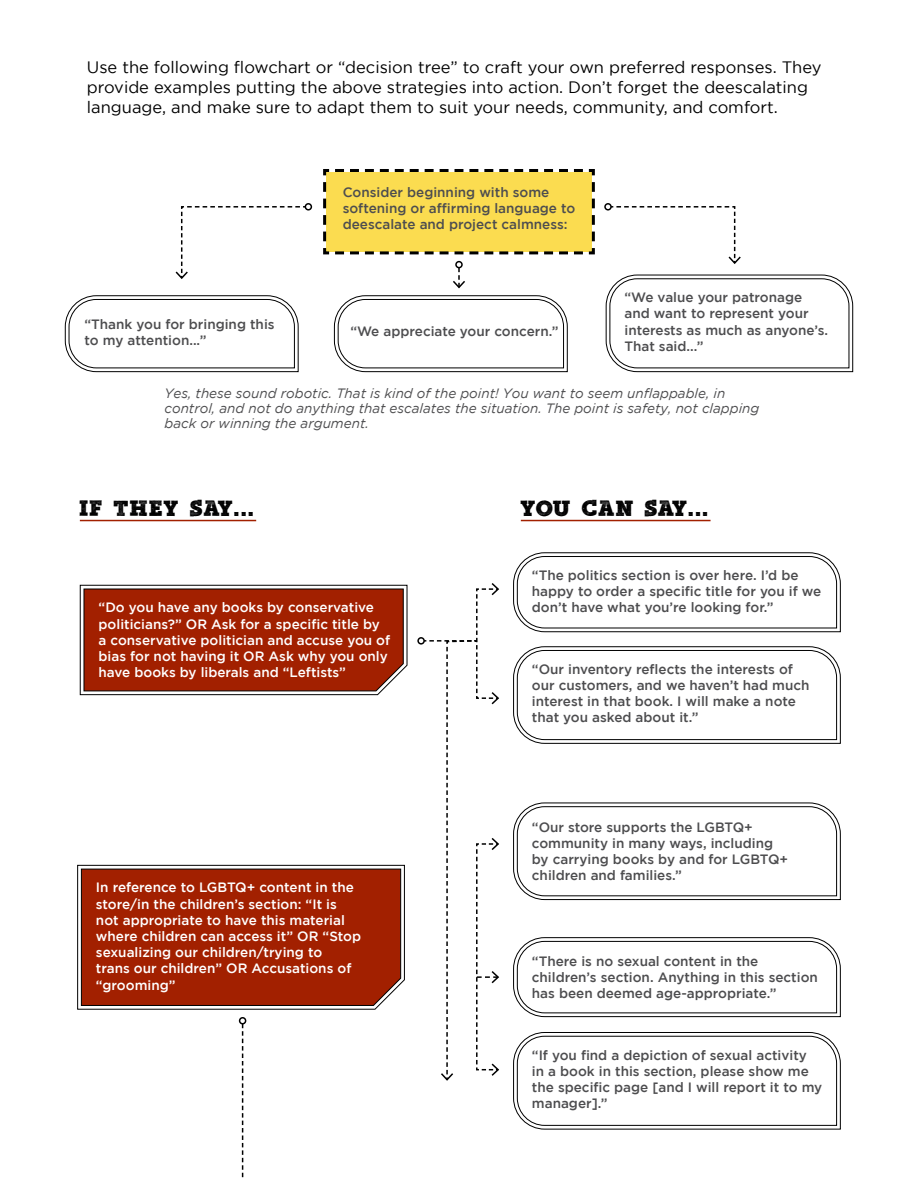
<style>
.page{position:relative;width:918px;height:1188px;background:#fff}
.page>*{position:absolute;margin:0;border:0;box-sizing:border-box;transform-origin:0 0}
.t1{font:21px "Mutiara Vintage 02";color:#000}
.t2{font:21px "Mutiara Vintage 02";letter-spacing:-.05em;color:#000}
.t3{font:16.5px/19.8px "Gotham";color:#000}
.t4{font:500 13.5px/16.2px "Gotham";color:#4d4d4f}
.t5{font:500 13.5px/16.2px "Gotham";color:#fff}
.t6{font:italic 13.5px/15px "Gotham";color:#4d4d4f}
</style>
<div class="page">
<svg style="left:65px;top:295px;width:234px;height:77px"></svg>
<svg style="left:323px;top:169px;width:272px;height:86px;background:#edd153"></svg>
<svg style="left:605px;top:274px;width:248px;height:98px"></svg>
<hr style="left:80px;top:520px;width:176px;height:1px;background:#a22000">
<hr style="left:521px;top:520px;width:190px;height:1px;background:#a22000">
<svg style="left:513px;top:552px;width:328px;height:80px"></svg>
<svg style="left:79px;top:585px;width:329px;height:110px;background:#a23014"></svg>
<svg style="left:513px;top:646px;width:328px;height:98px"></svg>
<svg style="left:513px;top:802px;width:328px;height:98px"></svg>
<svg style="left:77px;top:865px;width:328px;height:145px"></svg>
<div style="left:81px;top:868px;width:321px;height:138px;background:#a22000"></div>
<svg style="left:513px;top:937px;width:328px;height:80px"></svg>
<svg style="left:513px;top:1032px;width:328px;height:98px"></svg>
<div style="left:305px;top:203px;width:7px;height:8px;border:2px solid #000;border-radius:50%"></div>
<svg style="left:175px;top:205px;width:132px;height:74px"></svg>
<div style="left:604px;top:203px;width:8px;height:8px;border:2px solid #000;border-radius:50%"></div>
<svg style="left:610px;top:205px;width:131px;height:59px"></svg>
<div style="left:455px;top:261px;width:8px;height:7px;border:2px solid #000;border-radius:50%"></div>
<svg style="left:334px;top:268px;width:234px;height:104px"></svg>
<div style="left:417px;top:637px;width:8px;height:8px;border:2px solid #000;border-radius:50%"></div>
<svg style="left:423px;top:583px;width:76px;height:498px"></svg>
<svg style="left:242px;top:1025px;width:1px;height:152px"></svg>
<div style="left:239px;top:1017px;width:7px;height:8px;border:2px solid #000;border-radius:50%"></div>
<p class="t3" style="left:87px;top:57px;width:736px">Use the following flowchart or “decision tree” to craft your own preferred responses. They provide examples putting the above strategies into action. Don’t forget the deescalating language, and make sure to adapt them to suit your needs, community, and comfort.</p>
<p class="t4" style="left:85px;top:316px;width:192px">“Thank you for bringing this to my attention...”</p>
<p class="t4" style="left:343px;top:184px;width:234px">Consider beginning with some softening or affirming language to deescalate and project calmness:</p>
<p class="t4" style="left:350px;top:323px;width:210px">“We appreciate your concern.”</p>
<p class="t4" style="left:624px;top:289px;width:205px">“We value your patronage and want to represent your interests as much as anyone’s.<br>That said...”</p>
<p class="t6" style="left:165px;top:386px;width:596px">Yes, these sound robotic. That is kind of the point! You want to seem unflappable, in control, and not do anything that escalates the situation. The point is safety, not clapping back or winning the argument.</p>
<h1 class="t1" style="left:80px;top:492px;width:178px">IF THEY SAY...</h1>
<h1 class="t2" style="left:521px;top:492px;width:191px">YOU CAN SAY...</h1>
<p class="t4" style="left:532px;top:567px;width:291px">“The politics section is over here. I’d be happy to order a specific title for you if we</p>
<p class="t5" style="left:99px;top:599px;width:277px">“Do you have any books by conservative</p>
<p class="t4" style="left:532px;top:599px;width:243px">don’t have what you’re looking for.”</p>
<p class="t5" style="left:99px;top:615px;width:293px">politicians?” OR Ask for a specific title by a conservative politician and accuse you of bias for not having it OR Ask why you only have books by liberals and “Leftists”</p>
<p class="t4" style="left:532px;top:661px;width:279px">“Our inventory reflects the interests of our customers, and we haven’t had much interest in that book. I will make a note that you asked about it.”</p>
<p class="t5" style="left:96px;top:879px;width:267px">In reference to LGBTQ+ content in the store/in the children’s section: “It is not appropriate to have this material where children can access it” OR “Stop sexualizing our children/trying to<br>trans our children” OR Accusations of “grooming”</p>
<p class="t4" style="left:532px;top:818px;width:258px">“Our store supports the LGBTQ+ community in many ways, including by carrying books by and for LGBTQ+ children and families.”</p>
<p class="t4" style="left:532px;top:953px;width:287px">“There is no sexual content in the children’s section. Anything in this section has been deemed age-appropriate.”</p>
<p class="t4" style="left:532px;top:1046px;width:292px">“If you find a depiction of sexual activity in a book in this section, please show me the specific page [and I will report it to my manager].”</p>
</div>
